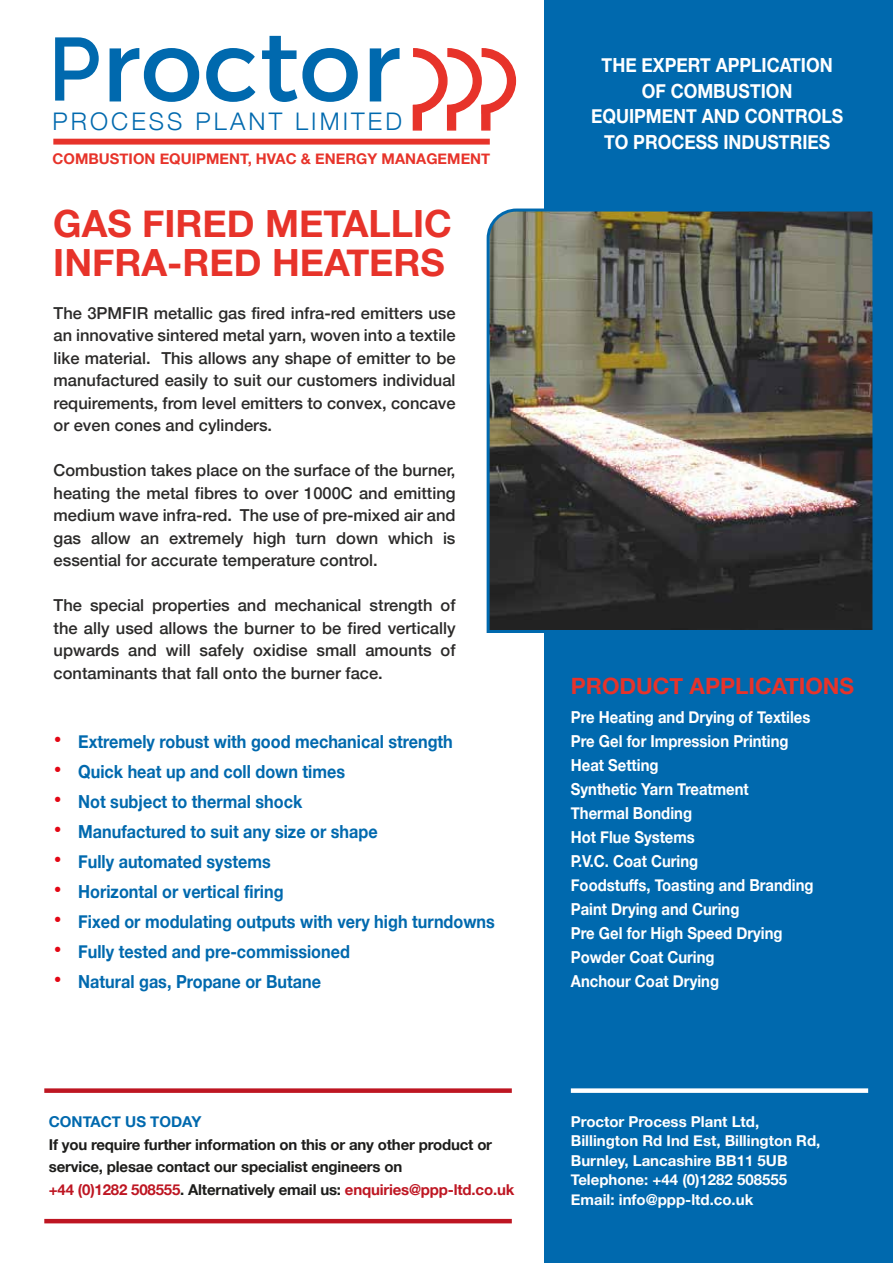
<style>
.page{position:relative;width:893px;height:1263px;background:#fff}
.page>*{position:absolute;margin:0;border:0;box-sizing:border-box;transform-origin:0 0}
.t1{font:700 37.5px/39px "Helvetica Neue";color:#e7332a}
.t2{font:300 24.3px "Helvetica Neue";letter-spacing:.13em;color:#0069ae}
.t3{font:700 22.5px "Helvetica Neue";color:#e7332a}
.t4{font:700 19.5px/25.5px "Helvetica Neue";color:#fff;text-align:center;scale:.9 1}
.t5{font:700 18px "Helvetica Neue";color:#0069ae;scale:.9 1}
.t6{font:500 16.5px/22.5px "Helvetica Neue";color:#2b2a29;text-align:justify}
.t7{font:700 16.5px/24px "Helvetica Neue";color:#fff;scale:.9 1}
.t8{font:700 15px/22.5px "Helvetica Neue";letter-spacing:-.01em;color:#1d1d1b}
.t9{font:700 15px/19.5px "Helvetica Neue";color:#fff}
.t10{font:700 15px "Helvetica Neue";color:#0069ae}
.t11{font:700 14.85px "Helvetica Neue";letter-spacing:.005em;color:#e7332a}
.s1{font-size:24px;color:#e30613}
.s2{color:#be1622}
</style>
<div class="page">
<div style="left:544px;top:0;width:349px;height:1263px;background:#0069ae"></div>
<div style="left:571px;top:1088px;width:297px;height:5px;background:#fff"></div>
<hr style="left:44px;top:1219px;width:468px;height:4px;background:#be1622">
<div style="left:413px;top:105px;width:9px;height:26px;background:#e7332a;border:1px solid #e7332a"></div>
<div style="left:447px;top:105px;width:9px;height:26px;background:#e7332a;border:1px solid #e7332a"></div>
<svg style="left:412px;top:48px;width:105px;height:66px"></svg>
<div style="left:481px;top:105px;width:9px;height:26px;background:#e7332a;border:1px solid #e7332a"></div>
<svg style="left:55px;top:37px;width:44px;height:64px"></svg>
<div style="left:53px;top:139px;width:437px;height:6px;background:#e7332a"></div>
<svg style="left:110px;top:48px;width:89px;height:54px"></svg>
<svg style="left:206px;top:48px;width:49px;height:54px"></svg>
<svg style="left:262px;top:36px;width:96px;height:66px"></svg>
<svg style="left:370px;top:48px;width:30px;height:53px"></svg>
<div style="left:44px;top:1088px;width:468px;height:5px;background:#be1622"></div>
<img style="left:486px;top:208px;width:387px;height:425px">
<h2 class="t2" style="left:52px;top:102px;width:351px">PROCESS PLANT LIMITED</h2>
<p class="t11" style="left:52px;top:147px;width:439px">COMBUSTION EQUIPMENT, HVAC &amp; ENERGY MANAGEMENT</p>
<h1 class="t1" style="left:53px;top:205px;width:400px">GAS FIRED METALLIC<br>INFRA-RED HEATERS</h1>
<p class="t6" style="left:54px;top:300px;width:403px">The 3PMFIR metallic gas fired infra-red emitters use an innovative sintered metal yarn, woven into a textile like material. This allows any shape of emitter to be manufactured easily to suit our customers individual requirements, from level emitters to convex, concave or even cones and cylinders.</p>
<p class="t6" style="left:54px;top:458px;width:403px">Combustion takes place on the surface of the burner, heating the metal fibres to over 1000C and emitting medium wave infra-red. The use of pre-mixed air and gas allow an extremely high turn down which is essential for accurate temperature control.</p>
<p class="t6" style="left:54px;top:593px;width:403px">The special properties and mechanical strength of the ally used allows the burner to be fired vertically upwards and will safely oxidise small amounts of contaminants that fall onto the burner face.</p>
<p class="t5" style="left:54px;top:727px;width:445px"><span class="s1">•</span> Extremely robust with good mechanical strength</p>
<p class="t5" style="left:54px;top:757px;width:325px"><span class="s1">•</span> Quick heat up and coll down times</p>
<p class="t5" style="left:54px;top:787px;width:278px"><span class="s1">•</span> Not subject to thermal shock</p>
<p class="t5" style="left:54px;top:817px;width:362px"><span class="s1">•</span> Manufactured to suit any size or shape</p>
<p class="t5" style="left:54px;top:847px;width:243px"><span class="s1">•</span> Fully automated systems</p>
<p class="t5" style="left:54px;top:877px;width:257px"><span class="s1">•</span> Horizontal or vertical firing</p>
<p class="t5" style="left:54px;top:907px;width:492px"><span class="s1">•</span> Fixed or modulating outputs with very high turndowns</p>
<p class="t5" style="left:54px;top:937px;width:331px"><span class="s1">•</span> Fully tested and pre-commissioned</p>
<p class="t5" style="left:54px;top:967px;width:299px"><span class="s1">•</span> Natural gas, Propane or Butane</p>
<p class="t10" style="left:49px;top:1110px;width:154px">CONTACT US TODAY</p>
<p class="t8" style="left:49px;top:1134px;width:467px">If you require further information on this or any other product or service, plesae contact our specialist engineers on<br><span class="s2">+44 (0)1282 508555</span>. Alternatively email us: <span class="s2">enquiries@ppp-ltd.co.uk</span></p>
<p class="t4" style="left:591px;top:53px;width:282px">THE EXPERT APPLICATION<br>OF COMBUSTION<br>EQUIPMENT AND CONTROLS<br>TO PROCESS INDUSTRIES</p>
<h3 class="t3" style="left:571px;top:668px;width:285px">PRODUCT APPLICATIONS</h3>
<p class="t7" style="left:571px;top:705px;width:271px">Pre Heating and Drying of Textiles<br>Pre Gel for Impression Printing<br>Heat Setting<br>Synthetic Yarn Treatment<br>Thermal Bonding<br>Hot Flue Systems<br>P.V.C. Coat Curing<br>Foodstuffs, Toasting and Branding<br>Paint Drying and Curing<br>Pre Gel for High Speed Drying<br>Powder Coat Curing<br>Anchour Coat Drying</p>
<p class="t9" style="left:571px;top:1112px;width:251px">Proctor Process Plant Ltd,<br>Billington Rd Ind Est, Billington Rd,<br>Burnley, Lancashire BB11 5UB<br>Telephone: +44 (0)1282 508555<br>Email: info@ppp-ltd.co.uk</p>
</div>
